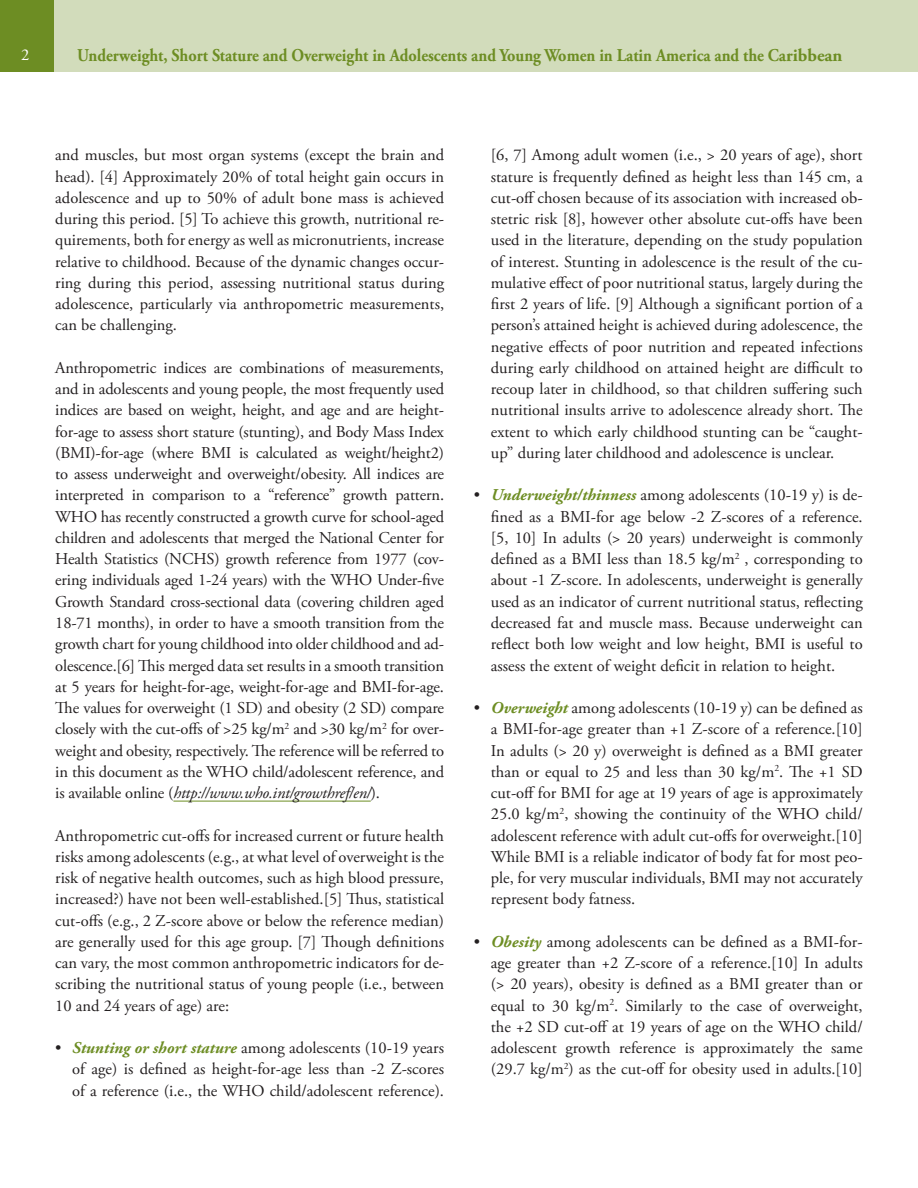
<style>
.page{position:relative;width:918px;height:1188px;background:#fff}
.page>*{position:absolute;margin:0;border:0;box-sizing:border-box;transform-origin:0 0}
.t1{font:700 18px "Adobe Garamond Pro";color:#6d8d23;scale:.9 1}
.Bullets{font:16.5px/21.3px "Adobe Garamond Pro";color:#231f20;text-align:justify}
.t2{font:16.5px "Adobe Garamond Pro";color:#fff}
.s1{font-style:italic}
.s2{font-weight:700;font-style:italic;color:#6d8d23}
</style>
<div class="page">
<div style="left:0;top:0;width:918px;height:71px;background:#6d8d23"></div>
<div style="left:54px;top:0;width:864px;height:71px;background:#d2dcbb"></div>
<hr style="left:173px;top:801px;width:198px;height:1px;background:#6d8d23">
<p class="t2" style="left:21px;top:45px;width:10px">2</p>
<p class="t1" style="left:77px;top:45px;width:852px">Underweight, Short Stature and Overweight in Adolescents and Young Women in Latin America and the Caribbean</p>
<p class="Bullets" style="left:55px;top:145px;width:390px">and muscles, but most organ systems (except the brain and head). [4] Approximately 20% of total height gain occurs in adolescence and up to 50% of adult bone mass is achieved during this period. [5] To achieve this growth, nutritional re&shy;quirements, both for energy as well as micronutrients, increase relative to childhood. Because of the dynamic changes occur&shy;ring during this period, assessing nutritional status during adolescence, particularly via anthropometric measurements, can be challenging.</p>
<p class="Bullets" style="left:55px;top:358px;width:390px">Anthropometric indices are combinations of measurements, and in adolescents and young people, the most frequently used indices are based on weight, height, and age and are height&shy;for-age to assess short stature (stunting), and Body Mass Index (BMI)-for-age (where BMI is calculated as weight/height2) to assess underweight and overweight/obesity. All indices are interpreted in comparison to a “reference” growth pattern.<br>WHO has recently constructed a growth curve for school-aged children and adolescents that merged the National Center for Health Statistics (NCHS) growth reference from 1977 (cov&shy;ering individuals aged 1-24 years) with the WHO Under-five Growth Standard cross-sectional data (covering children aged 18-71 months), in order to have a smooth transition from the growth chart for young childhood into older childhood and ad&shy;olescence.[6] This merged data set results in a smooth transition at 5 years for height-for-age, weight-for-age and BMI-for-age.<br>The values for overweight (1 SD) and obesity (2 SD) compare closely with the cut-offs of &gt;25 kg/m<sup>2</sup> and &gt;30 kg/m<sup>2</sup> for over&shy;weight and obesity, respectively. The reference will be referred to in this document as the WHO child/adolescent reference, and is available online (<span class="s1">http://www.who.int/growthref/en/</span>).</p>
<p class="Bullets" style="left:55px;top:825px;width:390px">Anthropometric cut-offs for increased current or future health risks among adolescents (e.g., at what level of overweight is the risk of negative health outcomes, such as high blood pressure, increased?) have not been well-established.[5] Thus, statistical cut-offs (e.g., 2 Z-score above or below the reference median) are generally used for this age group. [7] Though definitions can vary, the most common anthropometric indicators for de&shy;scribing the nutritional status of young people (i.e., between 10 and 24 years of age) are:</p>
<p class="Bullets" style="left:72px;top:1038px;width:373px;text-indent:-17px">• <span class="s2">Stunting or short stature</span> among adolescents (10-19 years of age) is defined as height-for-age less than -2 Z-scores of a reference (i.e., the WHO child/adolescent reference).</p>
<p class="Bullets" style="left:491px;top:145px;width:373px">[6, 7] Among adult women (i.e., &gt; 20 years of age), short stature is frequently defined as height less than 145 cm, a cut-off chosen because of its association with increased ob&shy;stetric risk [8], however other absolute cut-offs have been used in the literature, depending on the study population of interest. Stunting in adolescence is the result of the cu&shy;mulative effect of poor nutritional status, largely during the first 2 years of life. [9] Although a significant portion of a person’s attained height is achieved during adolescence, the negative effects of poor nutrition and repeated infections during early childhood on attained height are difficult to recoup later in childhood, so that children suffering such nutritional insults arrive to adolescence already short. The extent to which early childhood stunting can be “caught&shy;up” during later childhood and adolescence is unclear.</p>
<p class="Bullets" style="left:491px;top:485px;width:373px;text-indent:-17px">• <span class="s2">Underweight/thinness</span> among adolescents (10-19 y) is de&shy;fined as a BMI-for age below -2 Z-scores of a reference. [5, 10] In adults (&gt; 20 years) underweight is commonly defined as a BMI less than 18.5 kg/m<sup>2</sup> , corresponding to about -1 Z-score. In adolescents, underweight is generally used as an indicator of current nutritional status, reflecting decreased fat and muscle mass. Because underweight can reflect both low weight and low height, BMI is useful to assess the extent of weight deficit in relation to height.</p>
<p class="Bullets" style="left:491px;top:698px;width:373px;text-indent:-17px">• <span class="s2">Overweight</span> among adolescents (10-19 y) can be defined as a BMI-for-age greater than +1 Z-score of a reference.[10] In adults (&gt; 20 y) overweight is defined as a BMI greater than or equal to 25 and less than 30 kg/m<sup>2</sup>. The +1 SD cut-off for BMI for age at 19 years of age is approximately 25.0 kg/m<sup>2</sup>, showing the continuity of the WHO child/ adolescent reference with adult cut-offs for overweight.[10] While BMI is a reliable indicator of body fat for most peo&shy;ple, for very muscular individuals, BMI may not accurately represent body fatness.</p>
<p class="Bullets" style="left:491px;top:932px;width:373px;text-indent:-17px">• <span class="s2">Obesity</span> among adolescents can be defined as a BMI-for&shy;age greater than +2 Z-score of a reference.[10] In adults (&gt; 20 years), obesity is defined as a BMI greater than or equal to 30 kg/m<sup>2</sup>. Similarly to the case of overweight, the +2 SD cut-off at 19 years of age on the WHO child/ adolescent growth reference is approximately the same (29.7 kg/m<sup>2</sup>) as the cut-off for obesity used in adults.[10]</p>
</div>
